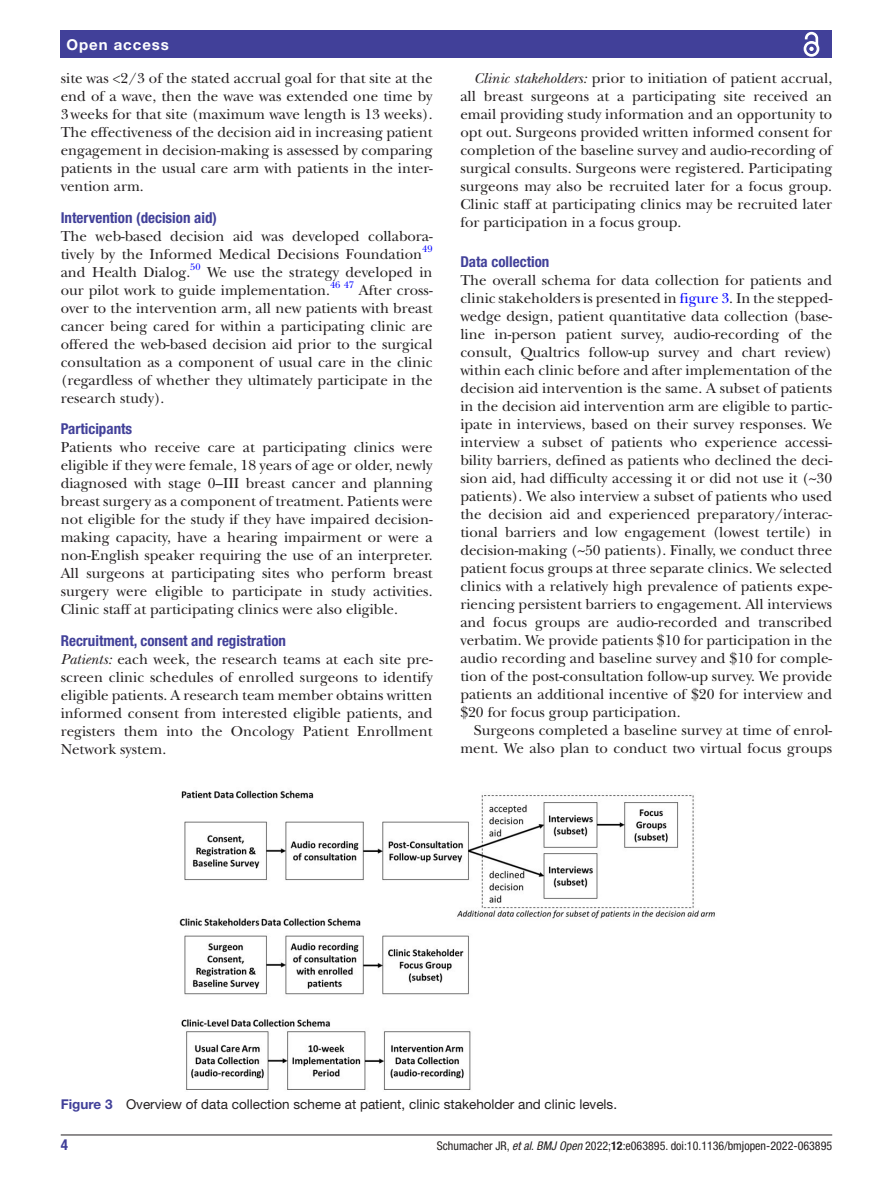
<style>
.page{position:relative;width:893px;height:1191px;background:#fff}
.page>*{position:absolute;margin:0;border:0;box-sizing:border-box;transform-origin:0 0}
.t1{font:15px/18px "New Baskerville";color:#231f20;text-align:justify}
.t2{font:700 condensed 15px "Helvetica Neue LT Std";color:#414099}
.t3{font:700 15px "Helvetica Neue LT Std";letter-spacing:.065em;color:#fff}
.t4{font:13.5px "Helvetica Neue LT Std";color:#231f20}
.t5{font:condensed 12px "Helvetica Neue LT Std";color:#231f20}
.t6{font:9.9px "New Baskerville";color:#00f}
.s1{font-style:italic}
.s2{color:#00f}
.s3{font-weight:700;color:#414099}
.s4{font-weight:700}
</style>
<div class="page">
<hr style="left:61px;top:1134px;width:771px;height:1px;background:#231f20">
<div style="left:61px;top:31px;width:771px;height:27px;background:#414099"></div>
<svg style="left:803px;top:31px;width:17px;height:26px"></svg>
<img style="left:179px;top:790px;width:536px;height:300px">
<p class="t3" style="left:66px;top:35px;width:104px">Open access</p>
<p class="t1" style="left:61px;top:69px;width:373px">site was &lt;2/3 of the stated accrual goal for that site at the end of a wave, then the wave was extended one time by 3weeks for that site (maximum wave length is 13 weeks).<br>The effectiveness of the decision aid in increasing patient engagement in decision-making is assessed by comparing patients in the usual care arm with patients in the inter&shy;vention arm.</p>
<p class="t2" style="left:61px;top:208px;width:158px">Intervention (decision aid)</p>
<p class="t1" style="left:61px;top:227px;width:373px">The web-based decision aid was developed collabora&shy;tively by the Informed Medical Decisions Foundation</p>
<p class="t6" style="left:422px;top:243px;width:12px">49</p>
<p class="t1" style="left:61px;top:263px;width:131px">and Health Dialog.</p>
<p class="t6" style="left:190px;top:261px;width:12px">50</p>
<p class="t1" style="left:61px;top:263px;width:373px;text-indent:146px">We use the strategy developed in our pilot work to guide implementation.</p>
<p class="t6" style="left:330px;top:279px;width:25px">46 47</p>
<p class="t1" style="left:61px;top:281px;width:373px;text-indent:298px">After cross&shy;over to the intervention arm, all new patients with breast cancer being cared for within a participating clinic are offered the web-based decision aid prior to the surgical consultation as a component of usual care in the clinic (regardless of whether they ultimately participate in the research study).</p>
<p class="t2" style="left:61px;top:420px;width:73px">Participants</p>
<p class="t1" style="left:61px;top:438px;width:373px">Patients who receive care at participating clinics were eligible if they were female, 18 years of age or older, newly diagnosed with stage 0–III breast cancer and planning breast surgery as a component of treatment. Patients were not eligible for the study if they have impaired decision&shy;making capacity, have a hearing impairment or were a non-English speaker requiring the use of an interpreter.<br>All surgeons at participating sites who perform breast surgery were eligible to participate in study activities.<br>Clinic staff at participating clinics were also eligible.</p>
<p class="t2" style="left:61px;top:631px;width:227px">Recruitment, consent and registration</p>
<p class="t1" style="left:61px;top:650px;width:373px"><span class="s1">Patients:</span> each week, the research teams at each site pre&shy;screen clinic schedules of enrolled surgeons to identify eligible patients. A research team member obtains written informed consent from interested eligible patients, and registers them into the Oncology Patient Enrollment Network system.</p>
<p class="t1" style="left:460px;top:69px;width:373px;text-indent:14px"><span class="s1">Clinic stakeholders:</span> prior to initiation of patient accrual, all breast surgeons at a participating site received an email providing study information and an opportunity to opt out. Surgeons provided written informed consent for completion of the baseline survey and audio-recording of surgical consults. Surgeons were registered. Participating surgeons may also be recruited later for a focus group.<br>Clinic staff at participating clinics may be recruited later for participation in a focus group.</p>
<p class="t2" style="left:460px;top:252px;width:91px">Data collection</p>
<p class="t1" style="left:460px;top:271px;width:373px">The overall schema for data collection for patients and clinic stakeholders is presented in <span class="s2">figure 3</span>. In the stepped&shy;wedge design, patient quantitative data collection (base&shy;line in-person patient survey, audio-recording of the consult, Qualtrics follow-up survey and chart review) within each clinic before and after implementation of the decision aid intervention is the same. A subset of patients in the decision aid intervention arm are eligible to partic&shy;ipate in interviews, based on their survey responses. We interview a subset of patients who experience accessi&shy;bility barriers, defined as patients who declined the deci&shy;sion aid, had difficulty accessing it or did not use it (~30 patients). We also interview a subset of patients who used the decision aid and experienced preparatory/interac&shy;tional barriers and low engagement (lowest tertile) in decision-making (~50 patients). Finally, we conduct three patient focus groups at three separate clinics. We selected clinics with a relatively high prevalence of patients expe&shy;riencing persistent barriers to engagement. All interviews and focus groups are audio-recorded and transcribed verbatim. We provide patients $10 for participation in the audio recording and baseline survey and $10 for comple&shy;tion of the post-consultation follow-up survey. We provide patients an additional incentive of $20 for interview and $20 for focus group participation.</p>
<p class="t1" style="left:460px;top:721px;width:373px;text-align:right">Surgeons completed a baseline survey at time of enrol&shy;ment. We also plan to conduct two virtual focus groups</p>
<p class="t4" style="left:61px;top:1096px;width:558px"><span class="s3">Figure 3</span> Overview of data collection scheme at patient, clinic stakeholder and clinic levels.</p>
<p class="t2" style="left:61px;top:1135px;width:9px">4</p>
<p class="t5" style="left:437px;top:1138px;width:397px">Schumacher JR, <span class="s1">et al</span>. <span class="s1">BMJ Open</span> 2022;<span class="s4">12</span>:e063895. doi:10.1136/bmjopen-2022-063895</p>
</div>
